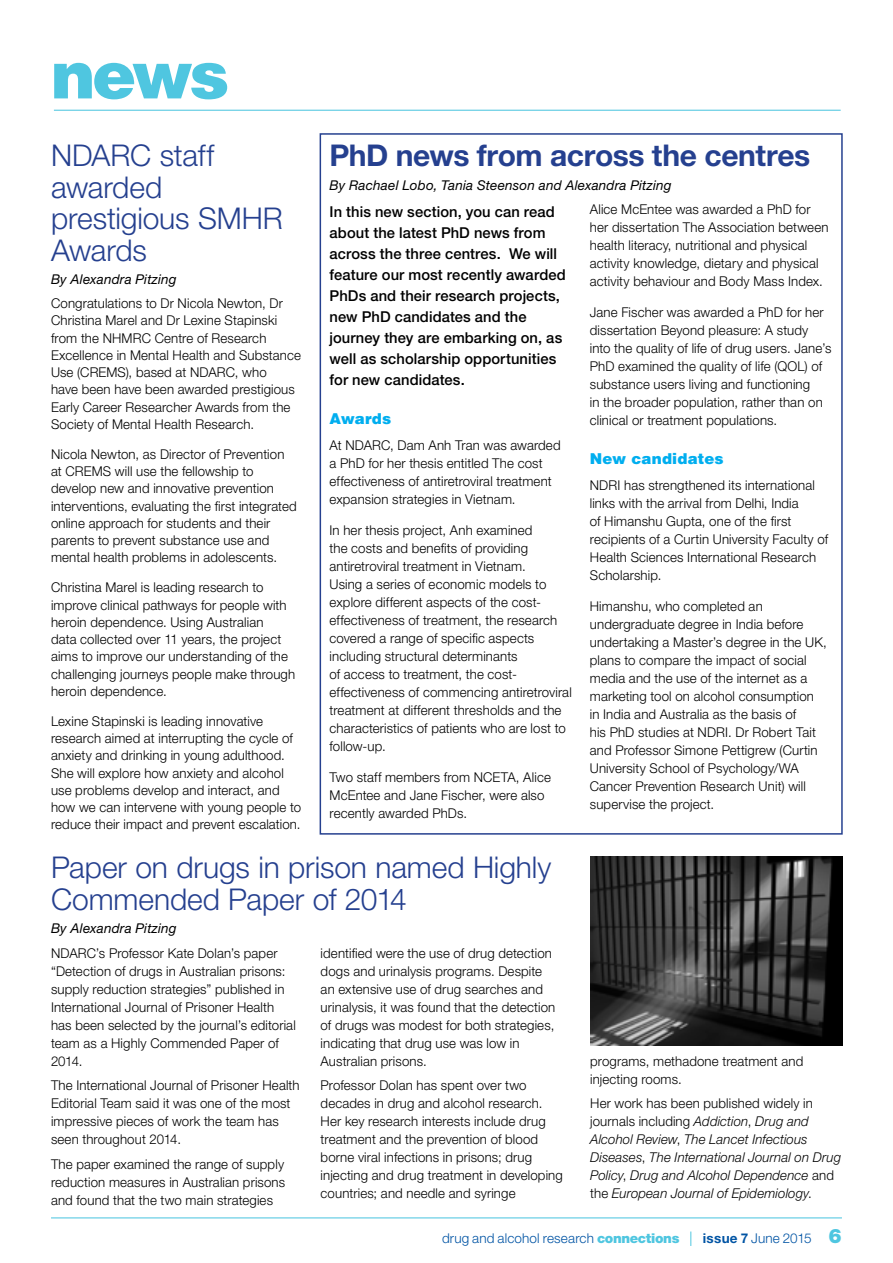
<style>
.page{position:relative;width:893px;height:1263px;background:#fff}
.page>*{position:absolute;margin:0;border:0;box-sizing:border-box;transform-origin:0 0}
.t1{font:900 66px "Helvetica LT Std";color:#4fc6e0}
.t2{font:300 30px/31.5px "Helvetica Neue LT Std";letter-spacing:-.005em;color:#25408f}
.t3{font:700 30px "Helvetica Neue LT Std";letter-spacing:-.015em;color:#25408f}
.t4{font:900 19.95px "Helvetica Neue LT Std";color:#4fc6e0}
.t5{font:500 15px/21px "Helvetica Neue LT Std";letter-spacing:.005em;color:#000}
.t6{font:900 15px "Helvetica LT Std";letter-spacing:.01em;color:#00aeef}
.t7{font:300 13.5px/18px "Helvetica Neue LT Std";letter-spacing:.01em;color:#000}
.t8{font:italic 300 13.5px/18px "Helvetica Neue LT Std";letter-spacing:.01em;color:#000}
.t9{font:italic 13.5px "Helvetica Neue LT Std";letter-spacing:.015em;color:#000}
.t10{font:300 13.5px "Helvetica Neue LT Std";letter-spacing:.01em;color:#0054a4}
.s1{font-style:normal}
.s2{font-weight:900;color:#4fc6e0}
.s3{font-weight:700}
</style>
<div class="page">
<hr style="left:51px;top:1217px;width:791px;height:1px;background:#4fc6e0">
<hr style="left:54px;top:110px;width:787px;height:1px;background:#4fc6e0">
<img style="left:590px;top:857px;width:252px;height:189px">
<svg style="left:690px;top:1231px;width:1px;height:15px"></svg>
<h1 class="t1" style="left:51px;top:32px;width:180px">news</h1>
<h2 class="t2" style="left:51px;top:139px;width:233px">NDARC staff awarded prestigious SMHR<br>Awards</h2>
<p class="t9" style="left:51px;top:271px;width:127px">By Alexandra Pitzing</p>
<p class="t7" style="left:51px;top:294px;width:252px;line-height:17.2px">Congratulations to Dr Nicola Newton, Dr Christina Marel and Dr Lexine Stapinski from the NHMRC Centre of Research Excellence in Mental Health and Substance Use (CREMS), based at NDARC, who<br>have been have been awarded prestigious Early Career Researcher Awards from the Society of Mental Health Research.</p>
<p class="t7" style="left:51px;top:445px;width:247px;line-height:17.2px">Nicola Newton, as Director of Prevention at CREMS will use the fellowship to develop new and innovative prevention interventions, evaluating the first integrated online approach for students and their parents to prevent substance use and mental health problems in adolescents.</p>
<p class="t7" style="left:51px;top:579px;width:246px;line-height:17.2px">Christina Marel is leading research to improve clinical pathways for people with heroin dependence. Using Australian<br>data collected over 11 years, the project aims to improve our understanding of the challenging journeys people make through heroin dependence.</p>
<p class="t7" style="left:51px;top:712px;width:252px;line-height:17.2px">Lexine Stapinski is leading innovative research aimed at interrupting the cycle of anxiety and drinking in young adulthood.<br>She will explore how anxiety and alcohol use problems develop and interact, and how we can intervene with young people to reduce their impact and prevent escalation.</p>
<h2 class="t3" style="left:330px;top:137px;width:482px">PhD news from across the centres</h2>
<p class="t9" style="left:330px;top:177px;width:343px">By Rachael Lobo, Tania Steenson and Alexandra Pitzing</p>
<p class="t5" style="left:330px;top:201px;width:238px">In this new section, you can read about the latest PhD news from across the three centres. We will feature our most recently awarded<br>PhDs and their research projects, new PhD candidates and the journey they are embarking on, as well as scholarship opportunities for new candidates.</p>
<p class="t6" style="left:330px;top:409px;width:63px">Awards</p>
<p class="t7" style="left:330px;top:436px;width:233px">At NDARC, Dam Anh Tran was awarded a PhD for her thesis entitled The cost effectiveness of antiretroviral treatment expansion strategies in Vietnam.</p>
<p class="t7" style="left:330px;top:521px;width:244px">In her thesis project, Anh examined<br>the costs and benefits of providing antiretroviral treatment in Vietnam.<br>Using a series of economic models to explore different aspects of the cost&shy;effectiveness of treatment, the research covered a range of specific aspects including structural determinants<br>of access to treatment, the cost&shy;effectiveness of commencing antiretroviral treatment at different thresholds and the characteristics of patients who are lost to follow-up.</p>
<p class="t7" style="left:330px;top:768px;width:223px">Two staff members from NCETA, Alice<br>McEntee and Jane Fischer, were also recently awarded PhDs.</p>
<p class="t7" style="left:590px;top:200px;width:240px">Alice McEntee was awarded a PhD for her dissertation The Association between health literacy, nutritional and physical activity knowledge, dietary and physical activity behaviour and Body Mass Index.</p>
<p class="t7" style="left:590px;top:303px;width:243px">Jane Fischer was awarded a PhD for her dissertation Beyond pleasure: A study into the quality of life of drug users. Jane’s PhD examined the quality of life (QOL) of substance users living and functioning<br>in the broader population, rather than on clinical or treatment populations.</p>
<p class="t6" style="left:590px;top:448px;width:135px">New candidates</p>
<p class="t7" style="left:590px;top:476px;width:240px">NDRI has strengthened its international links with the arrival from Delhi, India<br>of Himanshu Gupta, one of the first recipients of a Curtin University Faculty of Health Sciences International Research Scholarship.</p>
<p class="t7" style="left:590px;top:597px;width:238px">Himanshu, who completed an undergraduate degree in India before undertaking a Master’s degree in the UK, plans to compare the impact of social media and the use of the internet as a marketing tool on alcohol consumption in India and Australia as the basis of<br>his PhD studies at NDRI. Dr Robert Tait and Professor Simone Pettigrew (Curtin University School of Psychology/WA Cancer Prevention Research Unit) will supervise the project.</p>
<h2 class="t2" style="left:51px;top:851px;width:502px">Paper on drugs in prison named Highly<br>Commended Paper of 2014</h2>
<p class="t9" style="left:51px;top:920px;width:127px">By Alexandra Pitzing</p>
<p class="t7" style="left:51px;top:944px;width:246px">NDARC’s Professor Kate Dolan’s paper “Detection of drugs in Australian prisons: supply reduction strategies” published in International Journal of Prisoner Health has been selected by the journal’s editorial team as a Highly Commended Paper of 2014.</p>
<p class="t7" style="left:51px;top:1076px;width:250px">The International Journal of Prisoner Health Editorial Team said it was one of the most impressive pieces of work the team has seen throughout 2014.</p>
<p class="t7" style="left:51px;top:1154px;width:236px;text-align:justify">The paper examined the range of supply reduction measures in Australian prisons and found that the two main strategies</p>
<p class="t7" style="left:321px;top:944px;width:236px">identified were the use of drug detection dogs and urinalysis programs. Despite an extensive use of drug searches and urinalysis, it was found that the detection of drugs was modest for both strategies, indicating that drug use was low in Australian prisons.</p>
<p class="t7" style="left:321px;top:1076px;width:244px">Professor Dolan has spent over two decades in drug and alcohol research.<br>Her key research interests include drug treatment and the prevention of blood borne viral infections in prisons; drug injecting and drug treatment in developing countries; and needle and syringe</p>
<p class="t7" style="left:590px;top:1052px;width:215px">programs, methadone treatment and injecting rooms.</p>
<p class="t8" style="left:590px;top:1094px;width:252px"><span class="s1">Her work has been published widely in journals including</span> Addiction<span class="s1">,</span> Drug and Alcohol Review<span class="s1">,</span> The Lancet Infectious Diseases<span class="s1">,</span> The International Journal on Drug Policy<span class="s1">,</span> Drug and Alcohol Dependence <span class="s1">and the</span> European Journal of Epidemiology<span class="s1">.</span></p>
<p class="t10" style="left:442px;top:1229px;width:239px">drug and alcohol research <span class="s2">connections</span></p>
<p class="t10" style="left:703px;top:1229px;width:110px"><span class="s3">issue 7</span> June 2015</p>
<h3 class="t4" style="left:828px;top:1224px;width:15px">6</h3>
</div>
